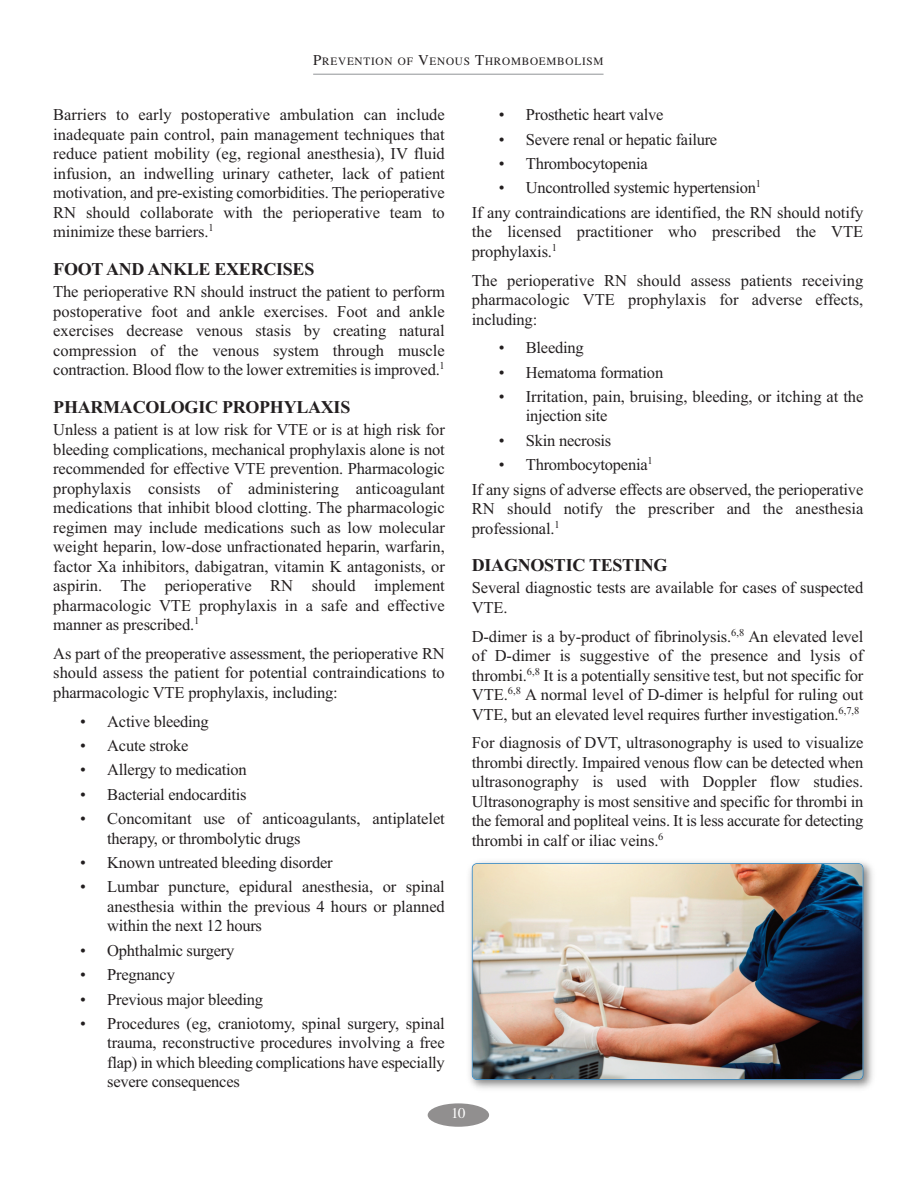
<style>
.page{position:relative;width:915px;height:1185px;background:#fff}
.page>*{position:absolute;margin:0;border:0;box-sizing:border-box;transform-origin:0 0}
.t1{font:700 18px "Times New Roman";letter-spacing:-.015em;color:#231f20}
.t2{font:16.5px/19.5px "Times New Roman";letter-spacing:-.01em;color:#231f20;text-align:justify}
.t3{font:15px "Times";color:#fff}
.t4{font:11.25px "Times";letter-spacing:.065em;color:#231f20}
.s1{font-size:15px}
</style>
<div class="page">
<hr style="left:313px;top:74px;width:290px;height:1px;background:#919396">
<div style="left:428px;top:1103px;width:61px;height:23px;background:#918f8f;border-radius:50%"></div>
<img style="left:469px;top:861px;width:404px;height:228px">
<img style="left:473px;top:864px;width:390px;height:215px;border-radius:4px">
<div style="left:472px;top:863px;width:391px;height:216px;border:2px solid #2881bf;border-radius:5px"></div>
<p class="t4" style="left:313px;top:54px;width:292px"><span class="s1">P</span>REVENTION OF <span class="s1">V</span>ENOUS <span class="s1">T</span>HROMBOEMBOLISM</p>
<p class="t2" style="left:53px;top:105px;width:393px">Barriers to early postoperative ambulation can include inadequate pain control, pain management techniques that reduce patient mobility (eg, regional anesthesia), IV fluid infusion, an indwelling urinary catheter, lack of patient motivation, and pre-existing comorbidities. The perioperative RN should collaborate with the perioperative team to minimize these barriers.<sup>1</sup></p>
<p class="t1" style="left:53px;top:258px;width:263px">FOOT AND ANKLE EXERCISES</p>
<p class="t2" style="left:53px;top:282px;width:393px">The perioperative RN should instruct the patient to perform postoperative foot and ankle exercises. Foot and ankle exercises decrease venous stasis by creating natural compression of the venous system through muscle contraction. Blood flow to the lower extremities is improved.<sup>1</sup></p>
<p class="t1" style="left:53px;top:396px;width:299px">PHARMACOLOGIC PROPHYLAXIS</p>
<p class="t2" style="left:53px;top:419px;width:393px">Unless a patient is at low risk for VTE or is at high risk for bleeding complications, mechanical prophylaxis alone is not recommended for effective VTE prevention. Pharmacologic prophylaxis consists of administering anticoagulant medications that inhibit blood clotting. The pharmacologic regimen may include medications such as low molecular weight heparin, low-dose unfractionated heparin, warfarin, factor Xa inhibitors, dabigatran, vitamin K antagonists, or aspirin. The perioperative RN should implement pharmacologic VTE prophylaxis in a safe and effective manner as prescribed.<sup>1</sup></p>
<p class="t2" style="left:53px;top:643px;width:393px">As part of the preoperative assessment, the perioperative RN should assess the patient for potential contraindications to pharmacologic VTE prophylaxis, including:</p>
<p class="t2" style="left:80px;top:711px;width:130px">• Active bleeding</p>
<p class="t2" style="left:80px;top:735px;width:110px">• Acute stroke</p>
<p class="t2" style="left:80px;top:760px;width:168px">• Allergy to medication</p>
<p class="t2" style="left:80px;top:784px;width:168px">• Bacterial endocarditis</p>
<p class="t2" style="left:107px;top:808px;width:339px;text-indent:-27px">• Concomitant use of anticoagulants, antiplatelet therapy, or thrombolytic drugs</p>
<p class="t2" style="left:80px;top:852px;width:254px">• Known untreated bleeding disorder</p>
<p class="t2" style="left:107px;top:876px;width:339px;text-indent:-27px">• Lumbar puncture, epidural anesthesia, or spinal anesthesia within the previous 4 hours or planned within the next 12 hours</p>
<p class="t2" style="left:80px;top:940px;width:155px">• Ophthalmic surgery</p>
<p class="t2" style="left:80px;top:964px;width:96px">• Pregnancy</p>
<p class="t2" style="left:80px;top:989px;width:184px">• Previous major bleeding</p>
<p class="t2" style="left:107px;top:1013px;width:339px;text-indent:-27px">• Procedures (eg, craniotomy, spinal surgery, spinal trauma, reconstructive procedures involving a free flap) in which bleeding complications have especially severe consequences</p>
<p class="t2" style="left:499px;top:105px;width:166px">• Prosthetic heart valve</p>
<p class="t2" style="left:499px;top:129px;width:220px">• Severe renal or hepatic failure</p>
<p class="t2" style="left:499px;top:154px;width:150px">• Thrombocytopenia</p>
<p class="t2" style="left:472px;top:175px;width:393px;line-height:24.3px;text-indent:27px">• Uncontrolled systemic hypertension<sup>1<br></sup>If any contraindications are identified, the RN should notify</p>
<p class="t2" style="left:472px;top:222px;width:393px">the licensed practitioner who prescribed the VTE prophylaxis.<sup>1</sup></p>
<p class="t2" style="left:472px;top:270px;width:393px">The perioperative RN should assess patients receiving pharmacologic VTE prophylaxis for adverse effects, including:</p>
<p class="t2" style="left:499px;top:338px;width:86px">• Bleeding</p>
<p class="t2" style="left:499px;top:362px;width:166px">• Hematoma formation</p>
<p class="t2" style="left:526px;top:386px;width:339px;text-indent:-27px">• Irritation, pain, bruising, bleeding, or itching at the injection site</p>
<p class="t2" style="left:499px;top:430px;width:114px">• Skin necrosis</p>
<p class="t2" style="left:472px;top:452px;width:393px;line-height:24.3px;text-indent:27px">• Thrombocytopenia<sup>1<br></sup>If any signs of adverse effects are observed, the perioperative</p>
<p class="t2" style="left:472px;top:498px;width:393px">RN should notify the prescriber and the anesthesia professional.<sup>1</sup></p>
<p class="t1" style="left:472px;top:554px;width:197px">DIAGNOSTIC TESTING</p>
<p class="t2" style="left:472px;top:578px;width:393px">Several diagnostic tests are available for cases of suspected<br>VTE.</p>
<p class="t2" style="left:472px;top:626px;width:393px">D-dimer is a by-product of fibrinolysis.<sup>6,8</sup> An elevated level of D-dimer is suggestive of the presence and lysis of thrombi.<sup>6,8</sup> It is a potentially sensitive test, but not specific for VTE.<sup>6,8</sup> A normal level of D-dimer is helpful for ruling out VTE, but an elevated level requires further investigation.<sup>6,7,8</sup></p>
<p class="t2" style="left:472px;top:733px;width:393px">For diagnosis of DVT, ultrasonography is used to visualize thrombi directly. Impaired venous flow can be detected when ultrasonography is used with Doppler flow studies.<br>Ultrasonography is most sensitive and specific for thrombi in the femoral and popliteal veins. It is less accurate for detecting thrombi in calf or iliac veins.<sup>6</sup></p>
<p class="t3" style="left:451px;top:1104px;width:16px">10</p>
</div>
